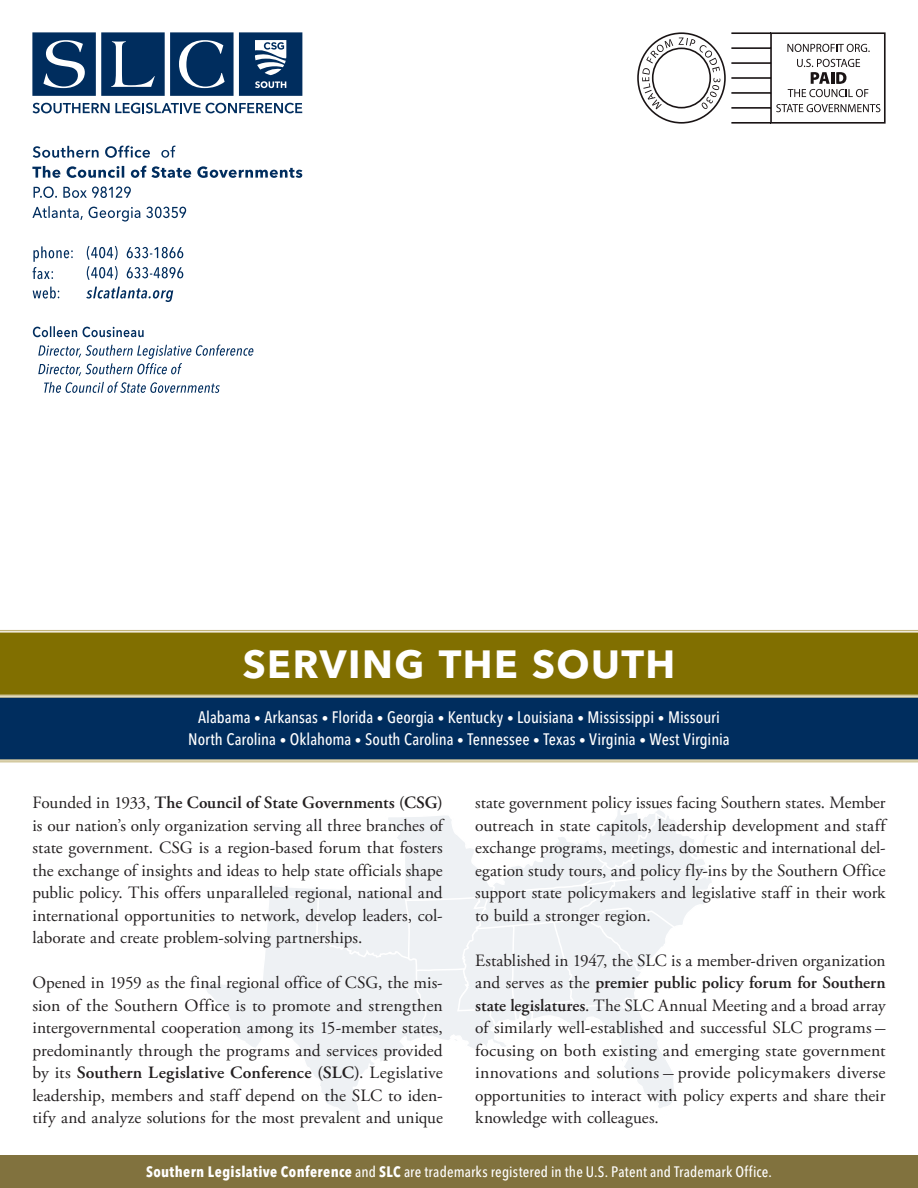
<style>
.page{position:relative;width:918px;height:1188px;background:#fff}
.page>*{position:absolute;margin:0;border:0;box-sizing:border-box;transform-origin:0 0}
.t1{font:700 39px "Avenir Next LT Pro";letter-spacing:.04em;color:#fff}
.t2{font:17.25px/22.5px "Adobe Garamond Pro";color:#231f20;text-align:justify}
.t3{font:500 condensed 16.5px "Avenir Next LT Pro";color:#fff}
.t4{font:500 condensed 15px "Avenir Next LT Pro";letter-spacing:.01em;color:#fff}
.s1{font-size:13.2px}
.s2{font-weight:600}
.s3{font-weight:700}
</style>
<div class="page">
<svg style="left:33px;top:103px;width:269px;height:10px"></svg>
<svg style="left:32px;top:32px;width:270px;height:64px"></svg>
<svg style="left:637px;top:32px;width:249px;height:92px"></svg>
<svg style="left:44px;top:382px;width:176px;height:11px"></svg>
<svg style="left:38px;top:345px;width:215px;height:31px"></svg>
<svg style="left:33px;top:326px;width:111px;height:11px"></svg>
<svg style="left:33px;top:287px;width:140px;height:15px"></svg>
<svg style="left:33px;top:246px;width:150px;height:34px"></svg>
<svg style="left:32px;top:206px;width:154px;height:16px"></svg>
<svg style="left:34px;top:187px;width:97px;height:11px"></svg>
<svg style="left:32px;top:166px;width:270px;height:12px"></svg>
<svg style="left:33px;top:146px;width:143px;height:12px"></svg>
<div style="left:0;top:1156px;width:918px;height:32px;background:#81723e"></div>
<svg style="left:202px;top:926px;width:66px;height:122px"></svg>
<svg style="left:268px;top:803px;width:444px;height:312px"></svg>
<div style="left:0;top:631px;width:918px;height:65px;background:#816f00"></div>
<div style="left:0;top:696px;width:918px;height:65px;background:#002d5e"></div>
<hr style="left:0;top:630px;width:918px;height:3px;background:#fff">
<hr style="left:0;top:695px;width:918px;height:2px;background:#fff">
<hr style="left:0;top:630px;width:918px;height:1px;background:#bfaf71">
<hr style="left:0;top:632px;width:918px;height:1px;background:#bfaf71">
<hr style="left:0;top:695px;width:918px;height:1px;background:#bfaf71">
<hr style="left:0;top:697px;width:918px;height:1px;background:#bfaf71">
<hr style="left:0;top:760px;width:918px;height:1px;background:#bfaf71">
<hr style="left:0;top:761px;width:918px;height:1px;background:#bfaf71">
<p class="t1" style="left:243px;top:641px;width:434px">SERVING THE SOUTH</p>
<p class="t3" style="left:198px;top:707px;width:523px">Alabama <span class="s1">•</span> Arkansas <span class="s1">•</span> Florida <span class="s1">•</span> Georgia <span class="s1">•</span> Kentucky <span class="s1">•</span> Louisiana <span class="s1">•</span> Mississippi <span class="s1">•</span> Missouri</p>
<p class="t3" style="left:188px;top:729px;width:543px">North Carolina <span class="s1">•</span> Oklahoma <span class="s1">•</span> South Carolina <span class="s1">•</span> Tennessee <span class="s1">•</span> Texas <span class="s1">•</span> Virginia <span class="s1">•</span> West Virginia</p>
<p class="t2" style="left:32px;top:792px;width:412px">Founded in 1933, <span class="s2">The Council of State Governments (CSG) </span>is our nation’s only organization serving all three branches of state government. CSG is a region-based forum that fosters the exchange of insights and ideas to help state officials shape public policy. This offers unparalleled regional, national and international opportunities to network, develop leaders, col&shy;laborate and create problem-solving partnerships.</p>
<p class="t2" style="left:32px;top:972px;width:412px">Opened in 1959 as the final regional office of CSG, the mis&shy;sion of the Southern Office is to promote and strengthen intergovernmental cooperation among its 15-member states, predominantly through the programs and services provided by its <span class="s2">Southern Legislative Conference (SLC)</span>. Legislative leadership, members and staff depend on the SLC to iden&shy;tify and analyze solutions for the most prevalent and unique</p>
<p class="t2" style="left:475px;top:792px;width:412px">state government policy issues facing Southern states. Member outreach in state capitols, leadership development and staff exchange programs, meetings, domestic and international del&shy;egation study tours, and policy fly-ins by the Southern Office support state policymakers and legislative staff in their work to build a stronger region.</p>
<p class="t2" style="left:475px;top:950px;width:412px">Established in 1947, the SLC is a member-driven organization and serves as the <span class="s2">premier public policy forum for Southern state legislatures</span>. The SLC Annual Meeting and a broad array of similarly well-established and successful SLC programs — focusing on both existing and emerging state government innovations and solutions — provide policymakers diverse opportunities to interact with policy experts and share their knowledge with colleagues.</p>
<p class="t4" style="left:146px;top:1163px;width:627px"><span class="s3">Southern Legislative Conference</span> and <span class="s3">SLC</span> are trademarks registered in the U.S. Patent and Trademark Office.</p>
</div>
